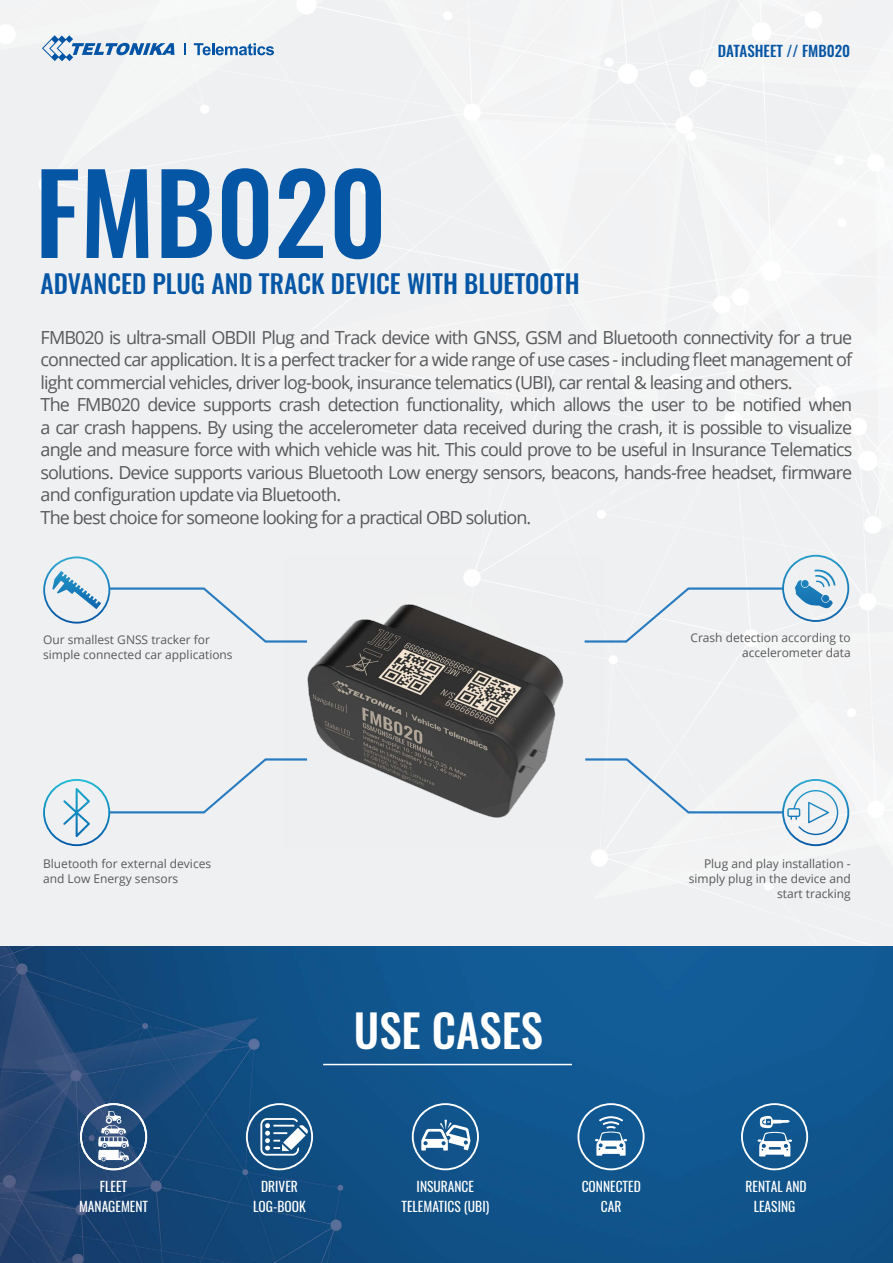
<style>
.page{position:relative;width:893px;height:1263px;background:#fff}
.page>*{position:absolute;margin:0;border:0;box-sizing:border-box;transform-origin:0 0}
.t1{font:500 109.5px "Oswald";color:#0556a5}
.t2{font:500 45px "Oswald";color:#fff}
.t3{font:500 25.5px "Oswald";color:#0556a5}
.t4{font:18px/22.5px "Open Sans";letter-spacing:-.05em;color:#58595b}
.t5{font:500 15px "Oswald";color:#0556a5}
.t6{font:13.5px/19.5px "Oswald";color:#fff;text-align:center}
.t7{font:12px/15px "Open Sans";color:#58595b}
</style>
<div class="page">
<div style="left:0;top:0;width:893px;height:946px;background:#eff0f1"></div>
<img style="left:0;top:946px;width:893px;height:317px">
<div style="left:220px;top:465px;width:428px;height:428px;background:#eff0f1;border-radius:214px"></div>
<img style="left:307px;top:557px;width:276px;height:289px">
<svg style="left:583px;top:757px;width:266px;height:89px"></svg>
<svg style="left:43px;top:556px;width:266px;height:88px"></svg>
<svg style="left:584px;top:555px;width:265px;height:89px"></svg>
<div style="left:43px;top:757px;width:266px;height:89px;background:#eff0f1"></div>
<svg style="left:80px;top:1103px;width:67px;height:67px"></svg>
<svg style="left:246px;top:1103px;width:67px;height:67px;background:#46759d"></svg>
<svg style="left:412px;top:1103px;width:67px;height:67px"></svg>
<svg style="left:741px;top:1103px;width:67px;height:67px;background:#437ba7"></svg>
<svg style="left:577px;top:1103px;width:68px;height:67px;background:#3e77a6"></svg>
<hr style="left:323px;top:1064px;width:249px;height:1px;background:#fff">
<svg style="left:184px;top:43px;width:1px;height:12px"></svg>
<svg style="left:42px;top:35px;width:132px;height:26px"></svg>
<svg style="left:194px;top:43px;width:80px;height:12px"></svg>
<h1 class="t1" style="left:35px;top:156px;width:354px">FMB020</h1>
<h3 class="t3" style="left:40px;top:270px;width:541px">ADVANCED PLUG AND TRACK DEVICE WITH BLUETOOTH</h3>
<p class="t5" style="left:718px;top:43px;width:134px">DATASHEET // FMB020</p>
<p class="t4" style="left:41px;top:325px;width:813px">FMB020 is ultra-small OBDII Plug and Track device with GNSS, GSM and Bluetooth connectivity for a true connected car application. It is a perfect tracker for a wide range of use cases - including fleet management of light commercial vehicles, driver log-book, insurance telematics (UBI), car rental &amp; leasing and others.<br>The FMB020 device supports crash detection functionality, which allows the user to be notified when a car crash happens. By using the accelerometer data received during the crash, it is possible to visualize angle and measure force with which vehicle was hit. This could prove to be useful in Insurance Telematics solutions. Device supports various Bluetooth Low energy sensors, beacons, hands-free headset, firmware and configuration update via Bluetooth.<br>The best choice for someone looking for a practical OBD solution.</p>
<p class="t7" style="left:43px;top:632px;width:191px">Our smallest GNSS tracker for simple connected car applications</p>
<p class="t7" style="left:43px;top:856px;width:170px">Bluetooth for external devices and Low Energy sensors</p>
<h2 class="t2" style="left:354px;top:1007px;width:191px">USE CASES</h2>
<p class="t7" style="left:690px;top:630px;width:162px;text-align:right">Crash detection according to accelerometer data</p>
<p class="t7" style="left:689px;top:856px;width:164px;text-align:right">Plug and play installation - simply plug in the device and start tracking</p>
<p class="t6" style="left:79px;top:1176px;width:71px">FLEET<br>MANAGEMENT</p>
<p class="t6" style="left:253px;top:1176px;width:54px">DRIVER<br>LOG-BOOK</p>
<p class="t6" style="left:401px;top:1176px;width:89px">INSURANCE<br>TELEMATICS (UBI)</p>
<p class="t6" style="left:745px;top:1176px;width:63px">RENTAL AND<br>LEASING</p>
<p class="t6" style="left:582px;top:1176px;width:61px">CONNECTED<br>CAR</p>
</div>
